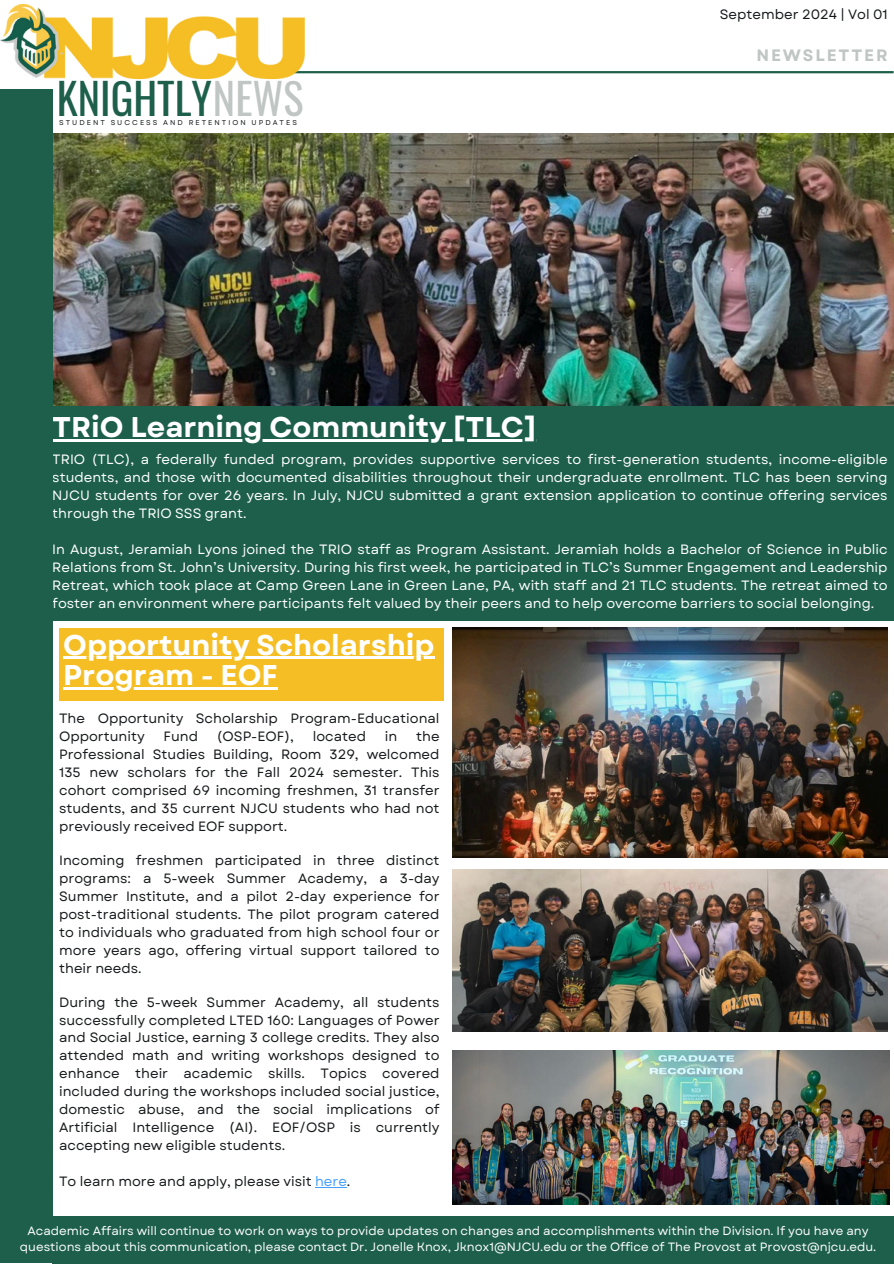
<style>
.page{position:relative;width:894px;height:1264px;background:#fff}
.page>*{position:absolute;margin:0;border:0;box-sizing:border-box;transform-origin:0 0}
.t1{font:42.45px "Oswald";color:#1d5f4b}
.t2{font:700 28.5px "Garet";color:#fff}
.t3{font:700 16.5px "Garet";letter-spacing:.115em;color:#c0c6c3}
.t4{font:13.5px/18px "Garet";color:#16191b;text-align:justify}
.t5{font:13.5px/18px "Garet";color:#fff;text-align:justify}
.t6{font:12px/16px "Garet";color:#fff;text-align:center}
.t7{font:7.05px "Garet";letter-spacing:.285em;color:#16191b}
.s1{color:#c0c6c3}
.s2{color:#47a0ff}
</style>
<div class="page">
<img style="left:52px;top:133px;width:841px;height:274px">
<div style="left:0;top:407px;width:893px;height:214px;background:#1d5f4b"></div>
<hr style="left:52px;top:439px;width:484px;height:2px;background:#fff">
<div style="left:52px;top:1215px;width:841px;height:48px;background:#1d5f4b"></div>
<div style="left:0;top:89px;width:52px;height:1174px;background:#1d5f4b"></div>
<hr style="left:260px;top:71px;width:633px;height:2px;background:#1d5f4b">
<img style="left:0;top:5px;width:304px;height:99px">
<div style="left:59px;top:628px;width:384px;height:72px;background:#f5be24"></div>
<img style="left:452px;top:628px;width:435px;height:229px">
<img style="left:452px;top:869px;width:435px;height:162px">
<img style="left:452px;top:1050px;width:437px;height:154px">
<hr style="left:63px;top:656px;width:371px;height:3px;background:#fff">
<hr style="left:63px;top:687px;width:214px;height:2px;background:#fff">
<hr style="left:315px;top:1187px;width:32px;height:1px;background:#47a0ff">
<h4 class="t4" style="left:719px;top:6px;width:169px">September 2024 | Vol 01</h4>
<h2 class="t1" style="left:57px;top:66px;width:248px">KNIGHTLY<span class="s1">NEWS</span></h2>
<h4 class="t7" style="left:59px;top:117px;width:239px">STUDENT SUCCESS AND RETENTION UPDATES</h4>
<h4 class="t3" style="left:756px;top:43px;width:133px">NEWSLETTER</h4>
<p class="t2" style="left:52px;top:406px;width:485px">TRiO Learning Community [TLC]</p>
<h4 class="t5" style="left:52px;top:450px;width:836px">TRIO (TLC), a federally funded program, provides supportive services to first-generation students, income-eligible students, and those with documented disabilities throughout their undergraduate enrollment. TLC has been serving NJCU students for over 26 years. In July, NJCU submitted a grant extension application to continue offering services through the TRIO SSS grant.</h4>
<h3 class="t5" style="left:52px;top:540px;width:836px">In August, Jeramiah Lyons joined the TRIO staff as Program Assistant. Jeramiah holds a Bachelor of Science in Public Relations from St. John’s University. During his first week, he participated in TLC’s Summer Engagement and Leadership Retreat, which took place at Camp Green Lane in Green Lane, PA, with staff and 21 TLC students. The retreat aimed to foster an environment where participants felt valued by their peers and to help overcome barriers to social belonging.</h3>
<h4 class="t2" style="left:63px;top:624px;width:372px">Opportunity Scholarship</h4>
<h4 class="t2" style="left:63px;top:654px;width:216px">Program - EOF</h4>
<p class="t4" style="left:59px;top:709px;width:382px">The Opportunity Scholarship Program-Educational<br>Opportunity</p>
<p class="t4" style="left:163px;top:727px;width:36px">Fund</p>
<p class="t4" style="left:217px;top:727px;width:79px">(OSP-EOF),</p>
<p class="t4" style="left:313px;top:727px;width:55px">located</p>
<p class="t4" style="left:385px;top:727px;width:14px">in</p>
<p class="t4" style="left:59px;top:727px;width:382px;text-indent:357px">the Professional Studies Building, Room 329, welcomed 135 new scholars for the Fall 2024 semester. This cohort comprised 69 incoming freshmen, 31 transfer students, and 35 current NJCU students who had not previously received EOF support.</p>
<p class="t4" style="left:59px;top:851px;width:382px">Incoming freshmen participated in three distinct programs: a 5-week Summer Academy, a 3-day Summer Institute, and a pilot 2-day experience for post-traditional students. The pilot program catered to individuals who graduated from high school four or more years ago, offering virtual support tailored to their needs.</p>
<h5 class="t4" style="left:59px;top:992px;width:382px">During the 5-week Summer Academy, all students successfully completed LTED 160: Languages of Power and Social Justice, earning 3 college credits. They also attended math and writing workshops designed to enhance their academic skills. Topics covered included during the workshops included social justice, domestic abuse, and the social implications of Artificial Intelligence (AI). EOF/OSP is currently accepting new eligible students.</h5>
<p class="t4" style="left:59px;top:1172px;width:293px">To learn more and apply, please visit <span class="s2">here</span>.</p>
<h4 class="t6" style="left:20px;top:1222px;width:857px">Academic Affairs will continue to work on ways to provide updates on changes and accomplishments within the Division. If you have any questions about this communication, please contact Dr. Jonelle Knox, Jknox1@NJCU.edu or the Office of The Provost at Provost@njcu.edu.</h4>
</div>
